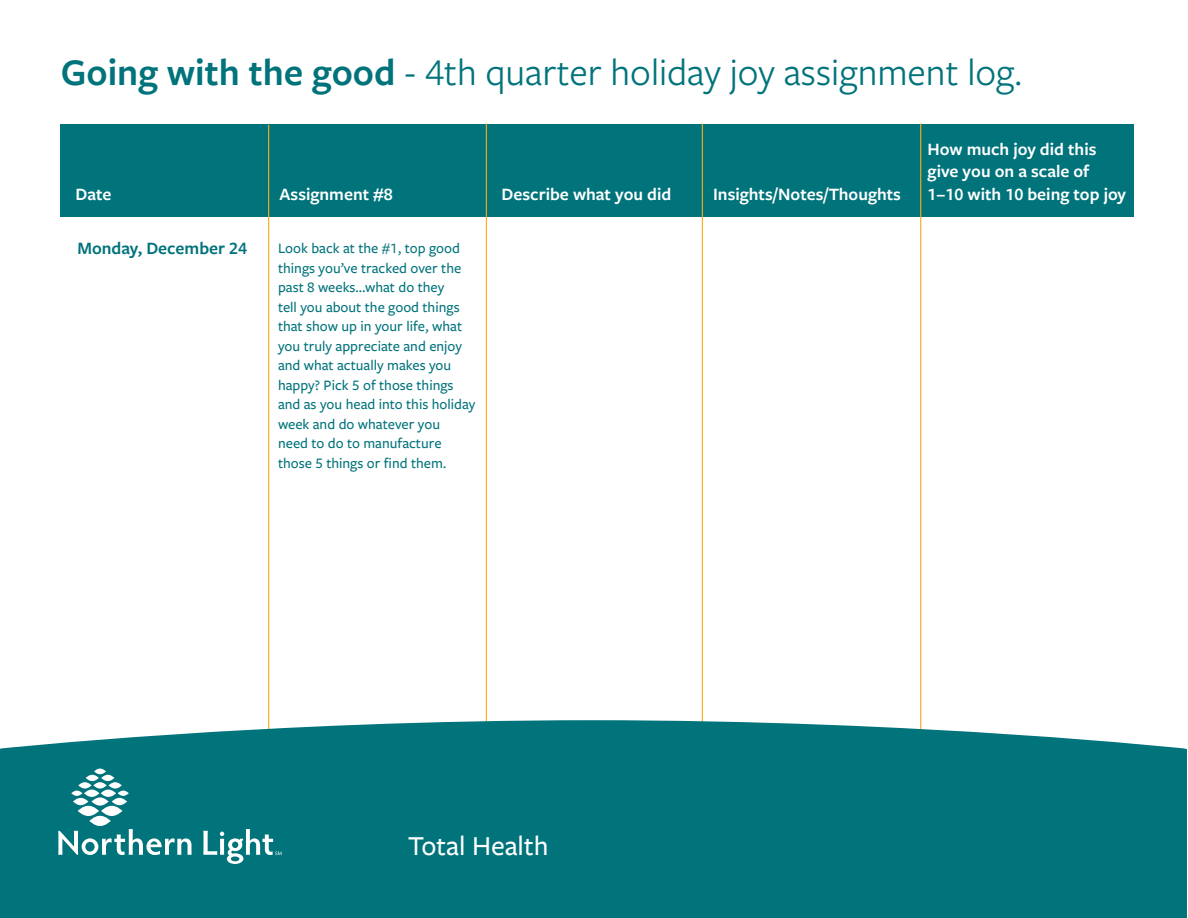
<style>
.page{position:relative;width:1188px;height:918px;background:#fff}
.page>*{position:absolute;margin:0;border:0;box-sizing:border-box;transform-origin:0 0}
.t1{font:39px "Freight Sans Pro";color:#00737b}
.t2{font:500 28.5px "Freight Sans Pro";color:#fff}
.t3{font:600 18px/22.5px "Freight Sans Pro";color:#fff}
.t4{font:600 18px "Freight Sans Pro";color:#00737b}
.t5{font:500 15px/19.5px "Freight Sans Pro";color:#00737b}
.s1{font-weight:600}
</style>
<div class="page">
<div style="left:61px;top:124px;width:1073px;height:93px;background:#00737b"></div>
<hr style="left:268px;top:125px;width:1px;height:745px;background:#faab1a">
<hr style="left:486px;top:124px;width:1px;height:746px;background:#faab1a">
<hr style="left:702px;top:124px;width:1px;height:746px;background:#faab1a">
<hr style="left:920px;top:124px;width:1px;height:746px;background:#faab1a">
<svg style="left:0;top:720px;width:1186px;height:30px;fill:#00737b"></svg>
<div style="left:0;top:750px;width:1187px;height:168px;background:#00737b"></div>
<svg style="left:58px;top:769px;width:224px;height:95px"></svg>
<h1 class="t1" style="left:61px;top:46px;width:964px"><span class="s1">Going with the good</span> - 4th quarter holiday joy assignment log.</h1>
<p class="t3" style="left:928px;top:137px;width:170px">How much joy did this give you on a scale of</p>
<p class="t3" style="left:76px;top:182px;width:37px">Date</p>
<p class="t3" style="left:280px;top:182px;width:115px">Assignment #8</p>
<p class="t3" style="left:502px;top:182px;width:171px">Describe what you did</p>
<p class="t3" style="left:713px;top:182px;width:189px">Insights/Notes/Thoughts</p>
<p class="t3" style="left:928px;top:182px;width:200px">1–10 with 10 being top joy</p>
<p class="t5" style="left:278px;top:238px;width:199px">Look back at the #1, top good things you’ve tracked over the past 8 weeks…what do they<br>tell you about the good things that show up in your life, what you truly appreciate and enjoy and what actually makes you happy? Pick 5 of those things and as you head into this holiday week and do whatever you<br>need to do to manufacture those 5 things or find them.</p>
<p class="t4" style="left:77px;top:236px;width:171px">Monday, December 24</p>
<h2 class="t2" style="left:408px;top:827px;width:142px">Total Health</h2>
</div>
